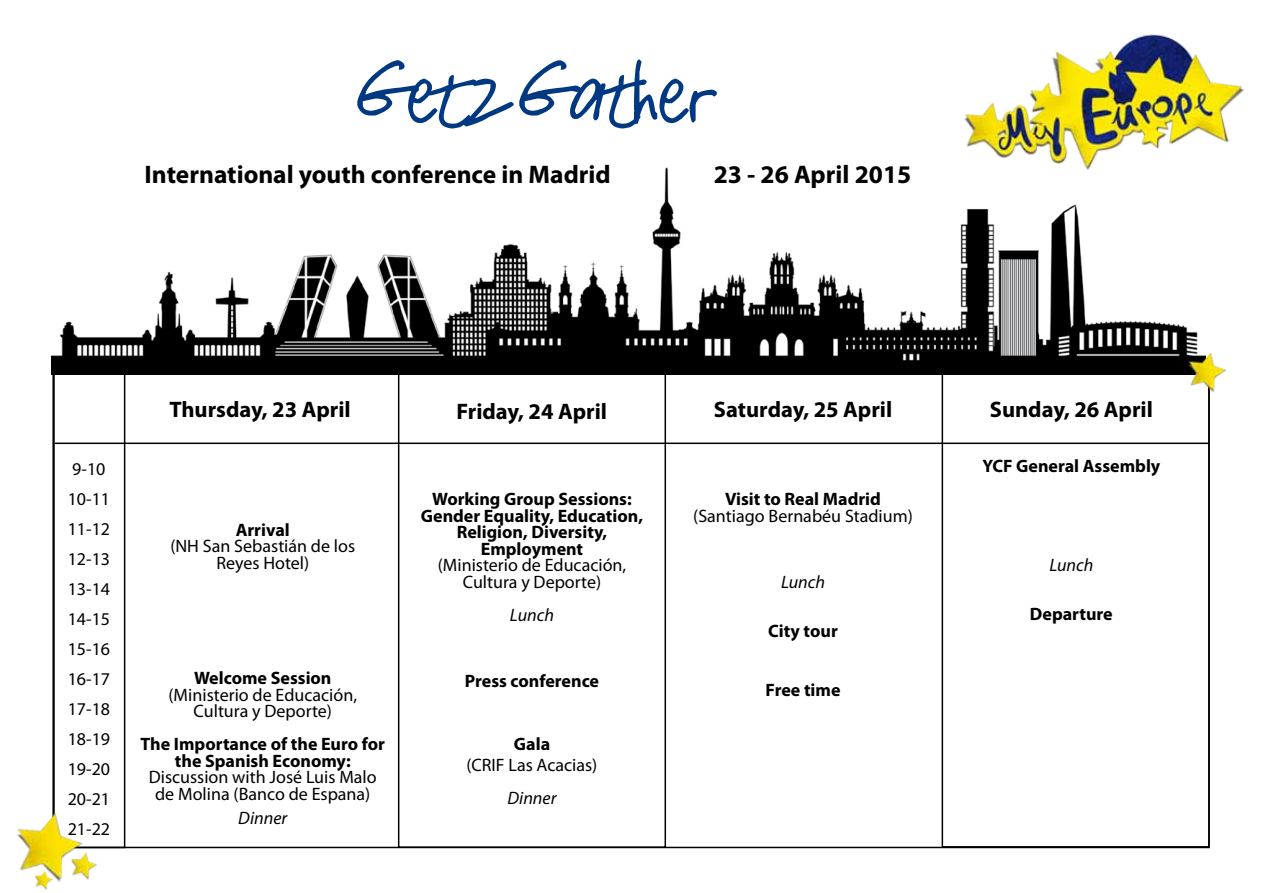
<style>
.page{position:relative;width:1263px;height:893px;background:#fff}
.page>*{position:absolute;margin:0;border:0;box-sizing:border-box;transform-origin:0 0}
.t1{font:82.5px "Celebratethe Day";color:#003882}
.t2{font:700 25.5px "Myriad Pro";color:#000}
.t3{font:700 22.5px "Myriad Pro";color:#000}
.t4{font:18px/30px "Myriad Pro";color:#000;text-align:center}
.t5{font:700 18px/16.5px "Myriad Pro";color:#000;text-align:center}
.t6{font:italic 18px "Myriad Pro";color:#000}
</style>
<div class="page">
<div style="left:52px;top:358px;width:73px;height:490px;border:2px solid #000"></div>
<div style="left:398px;top:370px;width:268px;height:478px;border:2px solid #000"></div>
<div style="left:941px;top:370px;width:269px;height:478px;border:2px solid #000"></div>
<img style="left:51px;top:167px;width:1147px;height:207px">
<hr style="left:55px;top:443px;width:1154px;height:1px;background:#000">
<img style="left:958px;top:34px;width:287px;height:138px">
<img style="left:87px;top:848px;width:11px;height:32px">
<img style="left:1183px;top:345px;width:43px;height:51px">
<img style="left:17px;top:799px;width:70px;height:90px">
<h1 class="t1" style="left:355px;top:52px;width:361px">Get2Gather</h1>
<h2 class="t2" style="left:145px;top:158px;width:468px">International youth conference in Madrid</h2>
<h2 class="t2" style="left:714px;top:158px;width:199px">23 - 26 April 2015</h2>
<p class="t4" style="left:68px;top:454px;width:44px;text-align:left">9-10<br>10-11<br>11-12<br>12-13<br>13-14<br>14-15<br>15-16<br>16-17<br>17-18<br>18-19<br>19-20<br>20-21<br>21-22</p>
<p class="t3" style="left:169px;top:394px;width:183px">Thursday, 23 April</p>
<p class="t3" style="left:456px;top:397px;width:152px">Friday, 24 April</p>
<p class="t3" style="left:714px;top:394px;width:180px">Saturday, 25 April</p>
<p class="t3" style="left:990px;top:394px;width:165px">Sunday, 26 April</p>
<p class="t5" style="left:236px;top:521px;width:56px">Arrival</p>
<p class="t4" style="left:170px;top:538px;width:186px;line-height:16.5px">(NH San Sebastián de los<br>Reyes Hotel)</p>
<p class="t5" style="left:194px;top:669px;width:139px">Welcome Session</p>
<p class="t4" style="left:169px;top:686px;width:190px;line-height:16.5px">(Ministerio de Educación,<br>Cultura y Deporte)</p>
<p class="t5" style="left:141px;top:735px;width:246px">The Importance of the Euro for the Spanish Economy:</p>
<p class="t4" style="left:149px;top:769px;width:229px;line-height:16.5px">Discussion with José Luis Malo de Molina (Banco de Espana)</p>
<p class="t6" style="left:238px;top:806px;width:50px">Dinner</p>
<p class="t5" style="left:421px;top:490px;width:224px">Working Group Sessions:<br>Gender Equality, Education,<br>Religion, Diversity,<br>Employment</p>
<p class="t4" style="left:438px;top:557px;width:190px;line-height:16.5px">(Ministerio de Educación,<br>Cultura y Deporte)</p>
<p class="t6" style="left:510px;top:604px;width:46px">Lunch</p>
<p class="t5" style="left:465px;top:672px;width:136px">Press conference</p>
<p class="t5" style="left:514px;top:735px;width:38px">Gala</p>
<p class="t4" style="left:467px;top:750px;width:132px">(CRIF Las Acacias)</p>
<p class="t6" style="left:507px;top:787px;width:50px">Dinner</p>
<p class="t5" style="left:725px;top:490px;width:157px">Visit to Real Madrid</p>
<p class="t4" style="left:693px;top:501px;width:221px">(Santiago Bernabéu Stadium)</p>
<p class="t6" style="left:781px;top:571px;width:46px">Lunch</p>
<p class="t5" style="left:768px;top:622px;width:71px">City tour</p>
<p class="t5" style="left:765px;top:681px;width:76px">Free time</p>
<p class="t5" style="left:982px;top:457px;width:180px">YCF General Assembly</p>
<p class="t6" style="left:1049px;top:554px;width:46px">Lunch</p>
<p class="t5" style="left:1030px;top:605px;width:84px">Departure</p>
</div>
